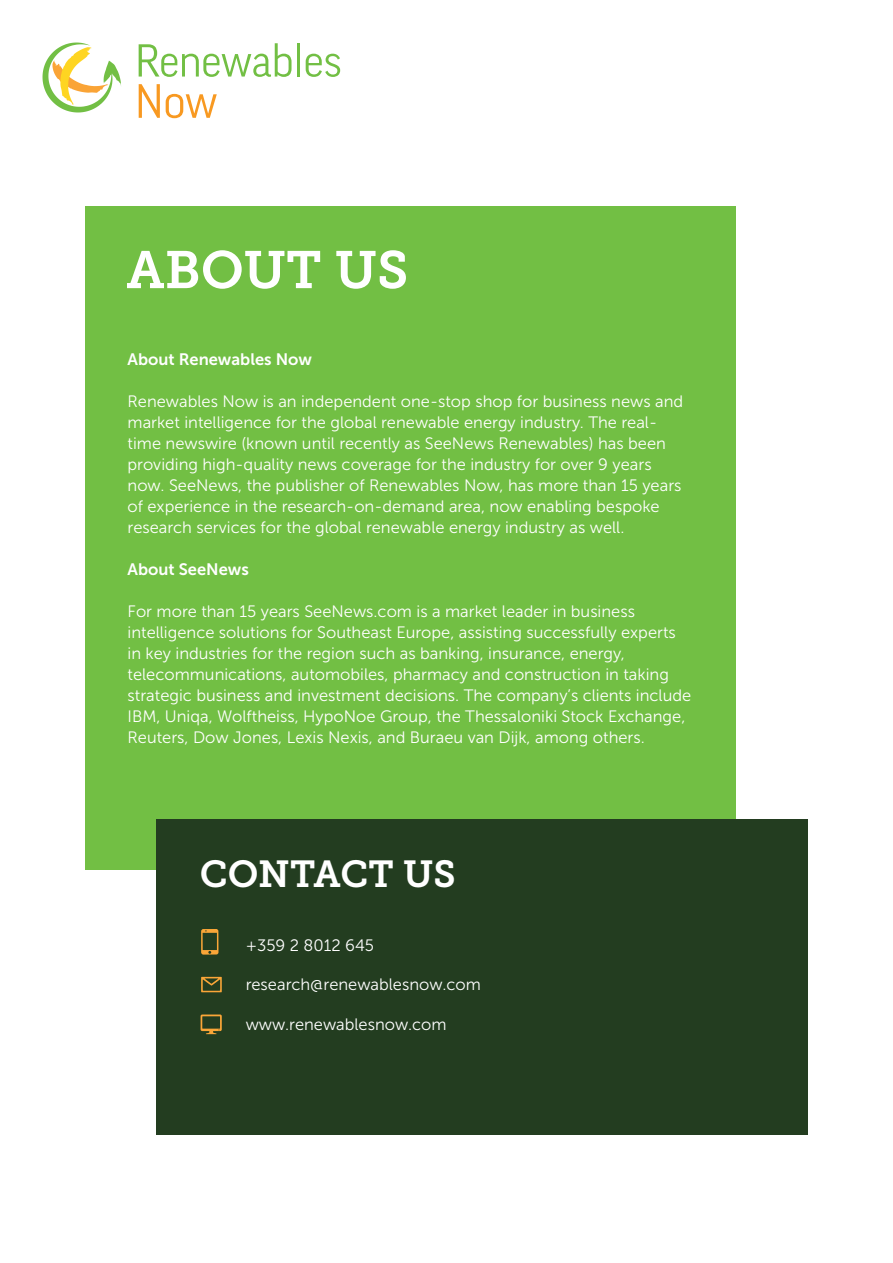
<style>
.page{position:relative;width:893px;height:1263px;background:#fff}
.page>*{position:absolute;margin:0;border:0;box-sizing:border-box;transform-origin:0 0}
.t1{font:52.5px "Museo Slab 700";color:#fff}
.t2{font:37.5px "Museo Slab 700";color:#fff}
.Body{font:16.5px/21px "Museo Sans 300";color:#fff}
.Body-2{font:16.5px "Museo Sans 700";color:#fff}
</style>
<div class="page">
<div style="left:85px;top:206px;width:651px;height:664px;background:#72bf44"></div>
<div style="left:156px;top:819px;width:652px;height:316px;background:#233d20"></div>
<svg style="left:201px;top:1014px;width:21px;height:20px"></svg>
<svg style="left:201px;top:929px;width:17px;height:25px"></svg>
<svg style="left:201px;top:977px;width:21px;height:15px"></svg>
<svg style="left:139px;top:43px;width:153px;height:34px"></svg>
<hr style="left:297px;top:43px;width:3px;height:34px;background:#72bf44">
<svg style="left:306px;top:54px;width:34px;height:23px"></svg>
<svg style="left:139px;top:84px;width:21px;height:34px"></svg>
<svg style="left:166px;top:94px;width:51px;height:24px"></svg>
<svg style="left:43px;top:43px;width:78px;height:69px"></svg>
<p class="t1" style="left:126px;top:240px;width:284px">ABOUT US</p>
<p class="Body-2" style="left:128px;top:350px;width:186px">About Renewables Now</p>
<p class="Body" style="left:128px;top:391px;width:557px">Renewables Now is an independent one-stop shop for business news and market intelligence for the global renewable energy industry. The real&shy;time newswire (known until recently as SeeNews Renewables) has been providing high-quality news coverage for the industry for over 9 years now. SeeNews, the publisher of Renewables Now, has more than 15 years of experience in the research-on-demand area, now enabling bespoke research services for the global renewable energy industry as well.</p>
<p class="Body-2" style="left:128px;top:560px;width:123px">About SeeNews</p>
<p class="Body" style="left:128px;top:601px;width:565px">For more than 15 years SeeNews.com is a market leader in business intelligence solutions for Southeast Europe, assisting successfully experts in key industries for the region such as banking, insurance, energy, telecommunications, automobiles, pharmacy and construction in taking strategic business and investment decisions. The company’s clients include IBM, Uniqa, Wolftheiss, HypoNoe Group, the Thessaloniki Stock Exchange, Reuters, Dow Jones, Lexis Nexis, and Buraeu van Dijk, among others.</p>
<p class="t2" style="left:200px;top:853px;width:257px">CONTACT US</p>
<p class="Body" style="left:246px;top:935px;width:130px">+359 2 8012 645</p>
<p class="Body" style="left:246px;top:974px;width:237px">research@renewablesnow.com</p>
<p class="Body" style="left:246px;top:1014px;width:202px">www.renewablesnow.com</p>
</div>
